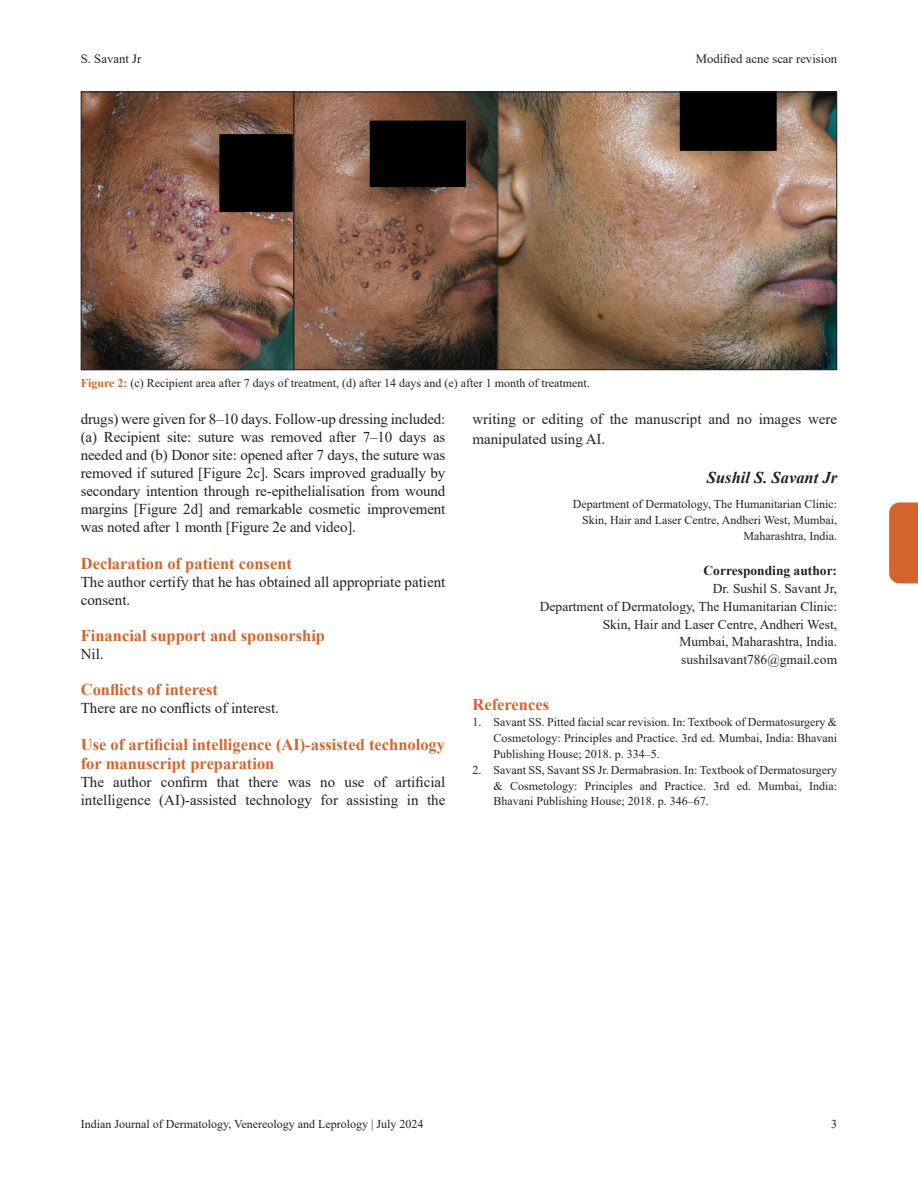
<style>
.page{position:relative;width:918px;height:1188px;background:#fff}
.page>*{position:absolute;margin:0;border:0;box-sizing:border-box;transform-origin:0 0}
.Head-A{font:700 16.5px/19.8px "Times New Roman";color:#d4642c}
.aut-grp_R{font:italic 700 16.5px "Times New Roman";color:#231f20}
.bib-title{font:700 16.5px "Times New Roman";color:#d4642c}
.para_first{font:15px/18px "Times New Roman";letter-spacing:-.01em;color:#231f20;text-align:justify}
.para_first_last{font:15px/18px "Times New Roman";color:#231f20}
.cores-author_R{font:13.5px/17.7px "Times New Roman";color:#231f20;text-align:right}
.t1{font:12.75px "Times New Roman";color:#231f20}
.bib-normal{font:12px/16px "Times New Roman";color:#231f20;text-align:justify}
.aut-aff_R{font:12px/15.9px "Times New Roman";color:#231f20;text-align:right}
.float_figure_figure{font:12px "Times New Roman";color:#231f20}
.s1{font-weight:700;color:#d4642c}
.s2{font-weight:700}
</style>
<div class="page">
<div style="left:889px;top:502px;width:29px;height:81px;background:#d4642c"></div>
<img style="left:83px;top:94px;width:752px;height:274px">
<div style="left:293px;top:92px;width:205px;height:278px;border:1px solid #231f20"></div>
<div style="left:81px;top:92px;width:213px;height:278px;border:1px solid #231f20"></div>
<div style="left:497px;top:92px;width:340px;height:278px;border:1px solid #231f20"></div>
<p class="t1" style="left:81px;top:50px;width:62px">S. Savant Jr</p>
<p class="t1" style="left:696px;top:50px;width:143px">Modified acne scar revision</p>
<p class="float_figure_figure" style="left:81px;top:375px;width:510px"><span class="s1">Figure 2:</span> (c) Recipient area after 7 days of treatment, (d) after 14 days and (e) after 1 month of treatment.</p>
<p class="para_first" style="left:81px;top:410px;width:366px">drugs) were given for 8–10 days. Follow-up dressing included: (a) Recipient site: suture was removed after 7–10 days as needed and (b) Donor site: opened after 7 days, the suture was removed if sutured [Figure 2c]. Scars improved gradually by secondary intention through re-epithelialisation from wound margins [Figure 2d] and remarkable cosmetic improvement was noted after 1 month [Figure 2e and video].</p>
<p class="Head-A" style="left:81px;top:553px;width:213px">Declaration of patient consent</p>
<p class="para_first_last" style="left:81px;top:572px;width:366px">The author certify that he has obtained all appropriate patient consent.</p>
<p class="Head-A" style="left:81px;top:625px;width:246px">Financial support and sponsorship</p>
<p class="para_first_last" style="left:81px;top:645px;width:24px">Nil.</p>
<p class="Head-A" style="left:81px;top:679px;width:139px">Conflicts of interest</p>
<p class="para_first_last" style="left:81px;top:699px;width:200px">There are no conflicts of interest.</p>
<p class="Head-A" style="left:81px;top:734px;width:366px">Use of artificial intelligence (AI)-assisted technology for manuscript preparation</p>
<p class="para_first_last" style="left:81px;top:773px;width:366px">The author confirm that there was no use of artificial intelligence (AI)-assisted technology for assisting in the</p>
<p class="para_first_last" style="left:472px;top:409px;width:366px;line-height:19.6px">writing or editing of the manuscript and no images were manipulated using AI.</p>
<p class="aut-grp_R" style="left:707px;top:466px;width:132px">Sushil S. Savant Jr</p>
<p class="aut-aff_R" style="left:573px;top:495px;width:266px">Department of Dermatology, The Humanitarian Clinic:<br>Skin, Hair and Laser Centre, Andheri West, Mumbai,<br>Maharashtra, India.</p>
<p class="cores-author_R" style="left:540px;top:562px;width:299px"><span class="s2">Corresponding author:<br></span>Dr. Sushil S. Savant Jr,<br>Department of Dermatology, The Humanitarian Clinic:<br>Skin, Hair and Laser Centre, Andheri West,<br>Mumbai, Maharashtra, India. sushilsavant786@gmail.com</p>
<p class="bib-title" style="left:472px;top:692px;width:78px">References</p>
<p class="bib-normal" style="left:494px;top:713px;width:345px;text-indent:-21px">1. Savant SS. Pitted facial scar revision. In: Textbook of Dermatosurgery &amp; Cosmetology: Principles and Practice. 3rd ed. Mumbai, India: Bhavani Publishing House; 2018. p. 334–5.</p>
<p class="bib-normal" style="left:494px;top:761px;width:345px;text-indent:-21px">2. Savant SS, Savant SS Jr. Dermabrasion. In: Textbook of Dermatosurgery &amp; Cosmetology: Principles and Practice. 3rd ed. Mumbai, India:<br>Bhavani Publishing House; 2018. p. 346–67.</p>
<p class="bib-normal" style="left:81px;top:1116px;width:344px">Indian Journal of Dermatology, Venereology and Leprology | July 2024</p>
<p class="bib-normal" style="left:831px;top:1116px;width:7px">3</p>
</div>
